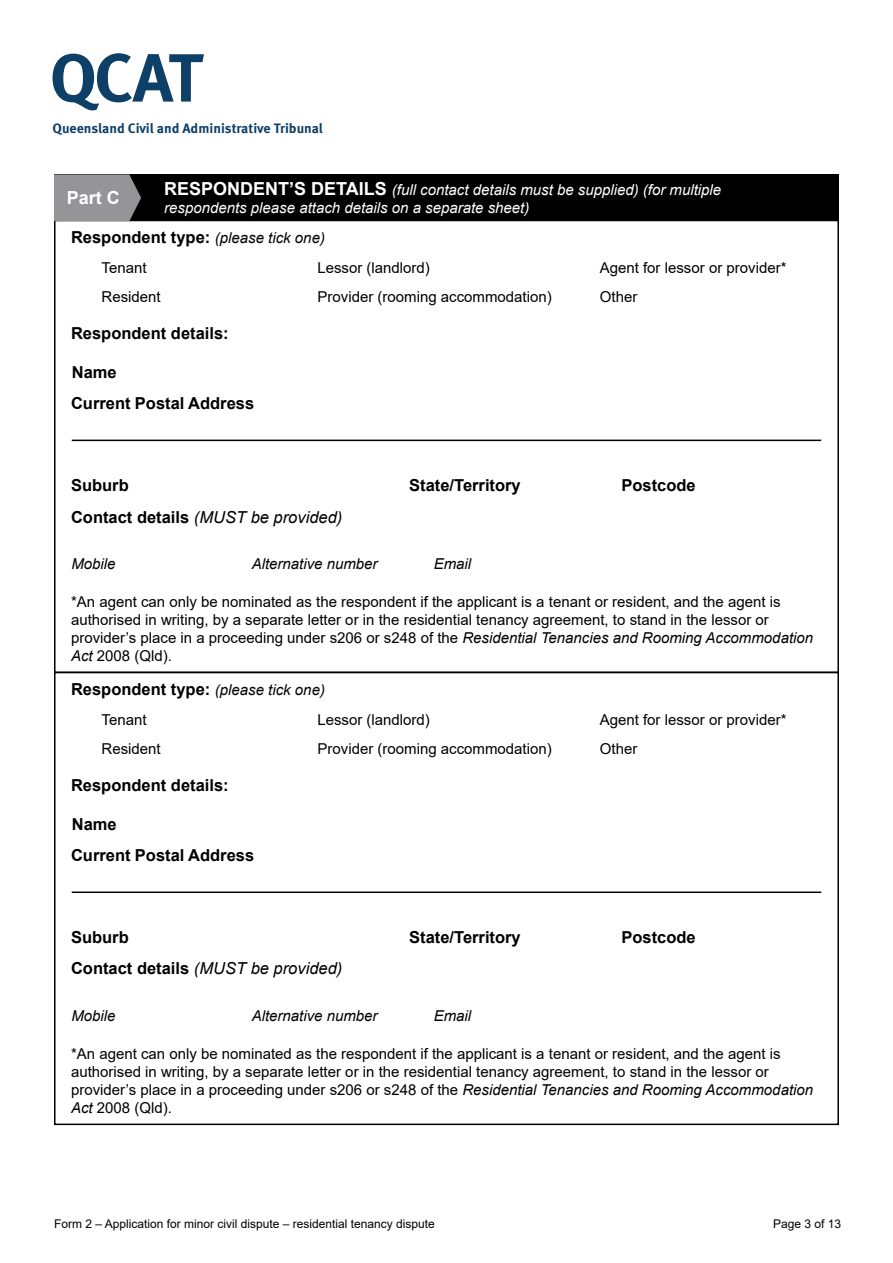
<style>
.page{position:relative;width:893px;height:1263px;background:#fff}
.page>*{position:absolute;margin:0;border:0;box-sizing:border-box;transform-origin:0 0}
.t1{font:700 18px "Arial";color:#fff}
.t2{font:700 16.5px "Arial";color:#000}
.t3{font:italic 16.5px "Arial";color:#000}
.t4{font:15px/18px "Arial";color:#000}
.t5{font:italic 15px/18px "Arial";color:#fff}
.t6{font:italic 15px "Arial";color:#000}
.t7{font:700 13.65px "Meta Pro";letter-spacing:-.005em;color:#0d3f67}
.t8{font:12px "Arial";color:#000}
.s1{font-weight:700;font-style:normal;font-size:18px}
.s2{font-weight:400;font-style:italic;font-size:15px}
.s3{font-weight:700;font-style:normal}
.s4{font-style:italic}
</style>
<div class="page">
<svg style="left:53px;top:53px;width:151px;height:57px"></svg>
<div style="left:54px;top:174px;width:785px;height:47px;background:#000"></div>
<svg style="left:54px;top:174px;width:87px;height:47px;background:#88888d"></svg>
<hr style="left:72px;top:891px;width:749px;height:2px;background:#000">
<hr style="left:72px;top:440px;width:749px;height:1px;background:#000">
<p class="t7" style="left:53px;top:117px;width:272px">Queensland Civil and Administrative Tribunal</p>
<p class="t1" style="left:67px;top:185px;width:55px">Part C</p>
<p class="t5" style="left:164px;top:181px;width:558px"><span class="s1">RESPONDENT’S DETAILS</span> (full contact details must be supplied) (for multiple respondents please attach details on a separate sheet)</p>
<p class="t2" style="left:71px;top:226px;width:255px">Respondent type: <span class="s2">(please tick one)</span></p>
<p class="t4" style="left:102px;top:258px;width:47px">Tenant</p>
<p class="t4" style="left:102px;top:288px;width:61px">Resident</p>
<p class="t2" style="left:71px;top:322px;width:159px">Respondent details:</p>
<p class="t2" style="left:72px;top:361px;width:46px">Name</p>
<p class="t2" style="left:71px;top:391px;width:185px">Current Postal Address</p>
<p class="t2" style="left:71px;top:474px;width:59px">Suburb</p>
<p class="t4" style="left:317px;top:258px;width:114px">Lessor (landlord)</p>
<p class="t4" style="left:318px;top:288px;width:236px">Provider (rooming accommodation)</p>
<p class="t2" style="left:409px;top:474px;width:113px">State/Territory</p>
<p class="t3" style="left:71px;top:506px;width:273px"><span class="s3">Contact details</span> (MUST be provided)</p>
<p class="t6" style="left:71px;top:554px;width:46px">Mobile</p>
<p class="t6" style="left:252px;top:554px;width:127px">Alternative number</p>
<p class="t6" style="left:434px;top:554px;width:39px">Email</p>
<p class="t4" style="left:600px;top:258px;width:188px">Agent for lessor or provider*</p>
<p class="t4" style="left:600px;top:288px;width:39px">Other</p>
<p class="t2" style="left:621px;top:474px;width:76px">Postcode</p>
<p class="t4" style="left:71px;top:592px;width:744px">*An agent can only be nominated as the respondent if the applicant is a tenant or resident, and the agent is authorised in writing, by a separate letter or in the residential tenancy agreement, to stand in the lessor or provider’s place in a proceeding under s206 or s248 of the <span class="s4">Residential Tenancies and Rooming Accommodation Act</span> 2008 (Qld).</p>
<p class="t2" style="left:71px;top:677px;width:255px">Respondent type: <span class="s2">(please tick one)</span></p>
<p class="t4" style="left:102px;top:710px;width:47px">Tenant</p>
<p class="t4" style="left:102px;top:740px;width:61px">Resident</p>
<p class="t2" style="left:71px;top:774px;width:159px">Respondent details:</p>
<p class="t2" style="left:72px;top:812px;width:46px">Name</p>
<p class="t2" style="left:71px;top:843px;width:185px">Current Postal Address</p>
<p class="t2" style="left:71px;top:926px;width:59px">Suburb</p>
<p class="t4" style="left:317px;top:710px;width:114px">Lessor (landlord)</p>
<p class="t4" style="left:318px;top:740px;width:236px">Provider (rooming accommodation)</p>
<p class="t2" style="left:409px;top:926px;width:113px">State/Territory</p>
<p class="t3" style="left:71px;top:958px;width:273px"><span class="s3">Contact details</span> (MUST be provided)</p>
<p class="t6" style="left:71px;top:1006px;width:46px">Mobile</p>
<p class="t6" style="left:252px;top:1006px;width:127px">Alternative number</p>
<p class="t6" style="left:434px;top:1006px;width:39px">Email</p>
<p class="t4" style="left:600px;top:710px;width:188px">Agent for lessor or provider*</p>
<p class="t4" style="left:600px;top:740px;width:39px">Other</p>
<p class="t2" style="left:621px;top:926px;width:76px">Postcode</p>
<p class="t4" style="left:71px;top:1044px;width:744px">*An agent can only be nominated as the respondent if the applicant is a tenant or resident, and the agent is authorised in writing, by a separate letter or in the residential tenancy agreement, to stand in the lessor or provider’s place in a proceeding under s206 or s248 of the <span class="s4">Residential Tenancies and Rooming Accommodation Act</span> 2008 (Qld).</p>
<p class="t8" style="left:54px;top:1215px;width:382px">Form 2 – Application for minor civil dispute – residential tenancy dispute</p>
<p class="t8" style="left:773px;top:1215px;width:70px">Page 3 of 13</p>
</div>
